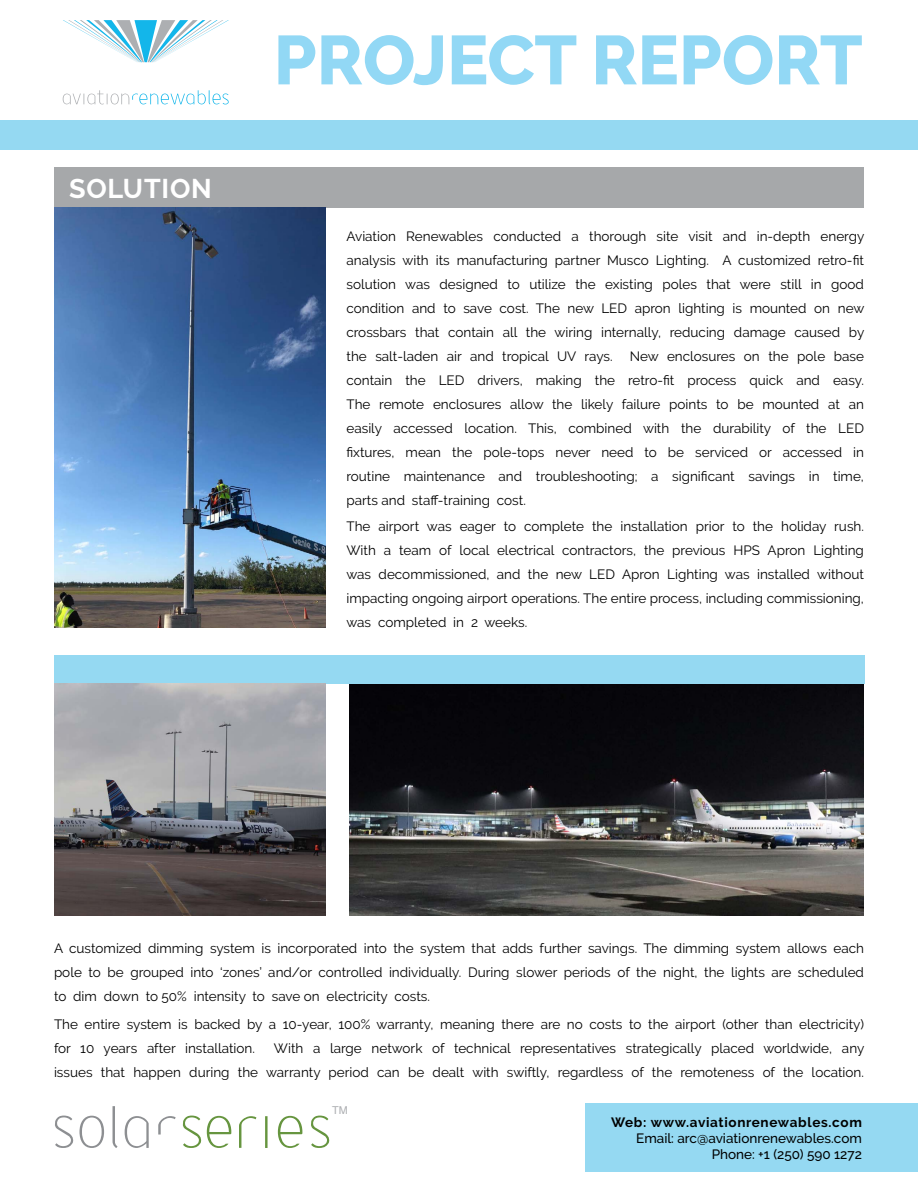
<style>
.page{position:relative;width:918px;height:1188px;background:#fff}
.page>*{position:absolute;margin:0;border:0;box-sizing:border-box;transform-origin:0 0}
.t1{font:800 69px "Raleway";color:#92d8f5}
.t2{font:700 27px "Raleway";letter-spacing:.03em;color:#fff}
.t3{font:13.5px/24px "Raleway";color:#000;text-align:justify}
.t4{font:500 13.5px "Raleway";color:#000101}
.t5{font:700 13.5px "Raleway";letter-spacing:.05em;color:#000101}
.t6{font:10.8px "Helvetica";color:#adafb2}
</style>
<div class="page">
<div style="left:0;top:120px;width:918px;height:30px;background:#95d9f2"></div>
<div style="left:585px;top:1104px;width:333px;height:68px;background:#95d9f2"></div>
<svg style="left:63px;top:90px;width:166px;height:14px"></svg>
<svg style="left:63px;top:20px;width:166px;height:42px"></svg>
<div style="left:54px;top:168px;width:810px;height:40px;background:#a6a8aa"></div>
<svg style="left:55px;top:1116px;width:49px;height:32px"></svg>
<svg style="left:113px;top:1106px;width:5px;height:42px"></svg>
<svg style="left:125px;top:1116px;width:24px;height:32px"></svg>
<svg style="left:239px;top:1116px;width:17px;height:32px"></svg>
<svg style="left:158px;top:1116px;width:73px;height:32px"></svg>
<hr style="left:265px;top:1116px;width:3px;height:32px;background:#66953f">
<svg style="left:278px;top:1116px;width:24px;height:32px"></svg>
<svg style="left:311px;top:1116px;width:19px;height:32px"></svg>
<img style="left:54px;top:208px;width:272px;height:420px">
<img style="left:350px;top:684px;width:514px;height:231px">
<div style="left:54px;top:655px;width:810px;height:29px;background:#95d9f2"></div>
<img style="left:54px;top:684px;width:272px;height:231px">
<p class="t2" style="left:69px;top:173px;width:144px">SOLUTION</p>
<p class="t1" style="left:274px;top:21px;width:590px">PROJECT REPORT</p>
<p class="t3" style="left:347px;top:225px;width:519px">Aviation Renewables conducted a thorough site visit and in-depth energy analysis with its manufacturing partner Musco Lighting. A customized retro-fit solution was designed to utilize the existing poles that were still in good condition and to save cost. The new LED apron lighting is mounted on new crossbars that contain all the wiring internally, reducing damage caused by the salt-laden air and tropical UV rays.</p>
<p class="t3" style="left:347px;top:345px;width:519px;text-indent:283px">New enclosures on the pole base contain the LED drivers, making the retro-fit process quick and easy.<br>The remote enclosures allow the likely failure points to be mounted at an easily accessed location. This, combined with the durability of the LED fixtures, mean the pole-tops never need to be serviced or accessed in routine maintenance and troubleshooting; a significant savings in time, parts and staff-training cost.</p>
<p class="t3" style="left:347px;top:515px;width:519px">The airport was eager to complete the installation prior to the holiday rush.<br>With a team of local electrical contractors, the previous HPS Apron Lighting was decommissioned, and the new LED Apron Lighting was installed without impacting ongoing airport operations. The entire process, including commissioning, was completed in 2 weeks.</p>
<p class="t3" style="left:54px;top:936px;width:812px">A customized dimming system is incorporated into the system that adds further savings. The dimming system allows each pole to be grouped into ‘zones’ and/or controlled individually. During slower periods of the night, the lights are scheduled to dim down to 50% intensity to save on electricity costs.</p>
<p class="t3" style="left:54px;top:1012px;width:812px">The entire system is backed by a 10-year, 100% warranty, meaning there are no costs to the airport (other than electricity) for 10 years after installation.</p>
<p class="t3" style="left:54px;top:1036px;width:812px;text-align:right">With a large network of technical representatives strategically placed worldwide, any<br>issues that happen during the warranty period can be dealt with swiftly, regardless of the remoteness of the location.</p>
<p class="t6" style="left:332px;top:1102px;width:17px">TM</p>
<p class="t5" style="left:611px;top:1115px;width:252px">Web: www.aviationrenewables.com</p>
<p class="t4" style="left:636px;top:1131px;width:227px">Email: arc@aviationrenewables.com</p>
<p class="t4" style="left:712px;top:1147px;width:152px">Phone: +1 (250) 590 1272</p>
</div>
